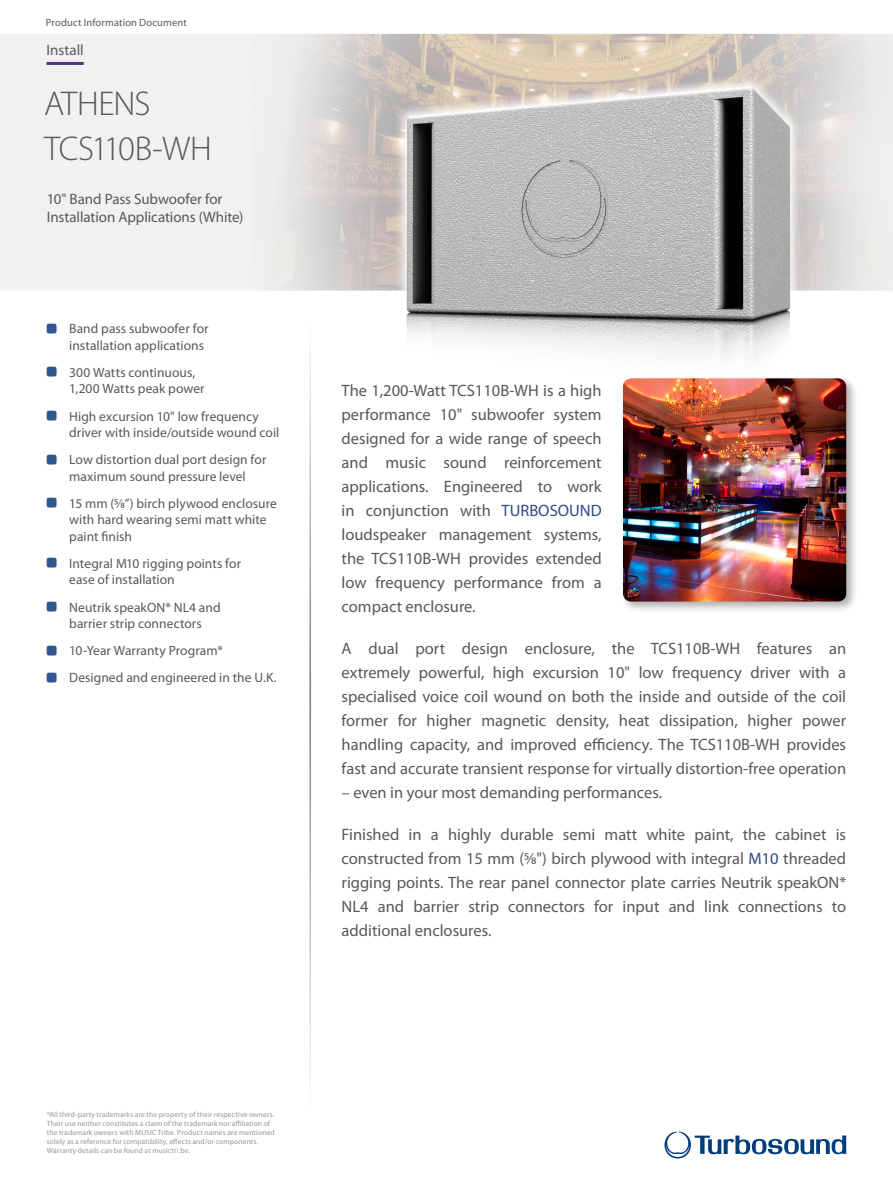
<style>
.page{position:relative;width:893px;height:1188px;background:#fff}
.page>*{position:absolute;margin:0;border:0;box-sizing:border-box;transform-origin:0 0}
._03_Description_Name{font:300 34.5px "Myriad Pro";letter-spacing:-.04em;color:#57585a}
._02_Search_Name{font:300 34.5px "Myriad Pro";letter-spacing:-.025em;color:#57585a}
._08_Standard_First_T{font:16.5px/24px "Myriad Pro";color:#57585a;text-align:justify}
._04_Product_Subhead{font:15px/18px "Myriad Pro";letter-spacing:-.005em;color:#57585a}
._01_Item_Group{font:15px "Myriad Pro";color:#57585a}
._05_Product_Features{font:13.5px/16.5px "Myriad Pro";letter-spacing:.005em;color:#57585a}
.t1{font:10.5px "Myriad Pro";letter-spacing:.015em;color:#57585a}
._07_Disclaimer{font:7.5px/9px "Myriad Pro";letter-spacing:.02em;color:#939598}
.s1{font-family:"SQF Cust Glyph Set 1 V1";font-size:20.25px;color:#305691}
.s2{color:#2f4983}
</style>
<div class="page">
<img style="left:0;top:33px;width:893px;height:1126px">
<hr style="left:47px;top:62px;width:37px;height:3px;background:#533676">
<hr style="left:309px;top:324px;width:2px;height:797px;background:#231f20">
<svg style="left:664px;top:1132px;width:182px;height:26px"></svg>
<div style="left:620px;top:375px;width:237px;height:238px;background:#231f20;opacity:.35"></div>
<img style="left:623px;top:378px;width:223px;height:224px">
<p class="t1" style="left:46px;top:16px;width:142px">Product Information Document</p>
<p class="_01_Item_Group" style="left:47px;top:40px;width:39px">Install</p>
<p class="_02_Search_Name" style="left:44px;top:85px;width:108px">ATHENS</p>
<p class="_03_Description_Name" style="left:44px;top:130px;width:169px">TCS110B-WH</p>
<p class="_04_Product_Subhead" style="left:47px;top:190px;width:198px">10" Band Pass Subwoofer for<br>Installation Applications (White)</p>
<p class="_05_Product_Features" style="left:69px;top:320px;width:141px;text-indent:-22px"><span class="s1">#</span> Band pass subwoofer for installation applications</p>
<p class="_05_Product_Features" style="left:69px;top:364px;width:137px;text-indent:-22px"><span class="s1">#</span> 300 Watts continuous,<br>1,200 Watts peak power</p>
<p class="_05_Product_Features" style="left:69px;top:408px;width:212px;text-indent:-22px"><span class="s1">#</span> High excursion 10" low frequency driver with inside/outside wound coil</p>
<p class="_05_Product_Features" style="left:47px;top:451px;width:221px;text-align:center"><span class="s1">#</span> Low distortion dual port design for maximum sound pressure level</p>
<p class="_05_Product_Features" style="left:69px;top:495px;width:209px;text-indent:-22px"><span class="s1">#</span> 15 mm (5/8”) birch plywood enclosure with hard wearing semi matt white paint finish</p>
<p class="_05_Product_Features" style="left:69px;top:555px;width:173px;text-indent:-22px"><span class="s1">#</span> Integral M10 rigging points for ease of installation</p>
<p class="_05_Product_Features" style="left:47px;top:599px;width:175px;text-align:center"><span class="s1">#</span> Neutrik speakON* NL4 and barrier strip connectors</p>
<p class="_05_Product_Features" style="left:47px;top:642px;width:178px"><span class="s1">#</span> 10-Year Warranty Program*</p>
<p class="_05_Product_Features" style="left:47px;top:669px;width:231px"><span class="s1">#</span> Designed and engineered in the U.K.</p>
<p class="_08_Standard_First_T" style="left:342px;top:378px;width:262px">The 1,200-Watt TCS110B-WH is a high performance 10" subwoofer system designed for a wide range of speech and music sound reinforcement applications. Engineered to work in conjunction with <span class="s2">TURBOSOUND </span>loudspeaker management systems, the TCS110B-WH provides extended low frequency performance from a compact enclosure.</p>
<p class="_08_Standard_First_T" style="left:342px;top:636px;width:506px">A dual port design enclosure, the TCS110B-WH features an extremely powerful, high excursion 10" low frequency driver with a specialised voice coil wound on both the inside and outside of the coil former for higher magnetic density, heat dissipation, higher power handling capacity, and improved efficiency. The TCS110B-WH provides fast and accurate transient response for virtually distortion-free operation</p>
<p class="_08_Standard_First_T" style="left:342px;top:780px;width:322px">– even in your most demanding performances.</p>
<p class="_08_Standard_First_T" style="left:342px;top:822px;width:506px">Finished in a highly durable semi matt white paint, the cabinet is constructed from 15 mm (5/8") birch plywood with integral <span class="s2">M10</span> threaded rigging points. The rear panel connector plate carries Neutrik speakON* NL4 and barrier strip connectors for input and link connections to additional enclosures.</p>
<p class="_07_Disclaimer" style="left:47px;top:1110px;width:230px">*All third-party trademarks are the property of their respective owners.<br>Their use neither constitutes a claim of the trademark nor affiliation of the trademark owners with MUSIC Tribe. Product names are mentioned solely as a reference for compatibility, effects and/or components.<br>Warranty details can be found at musictri.be.</p>
</div>
